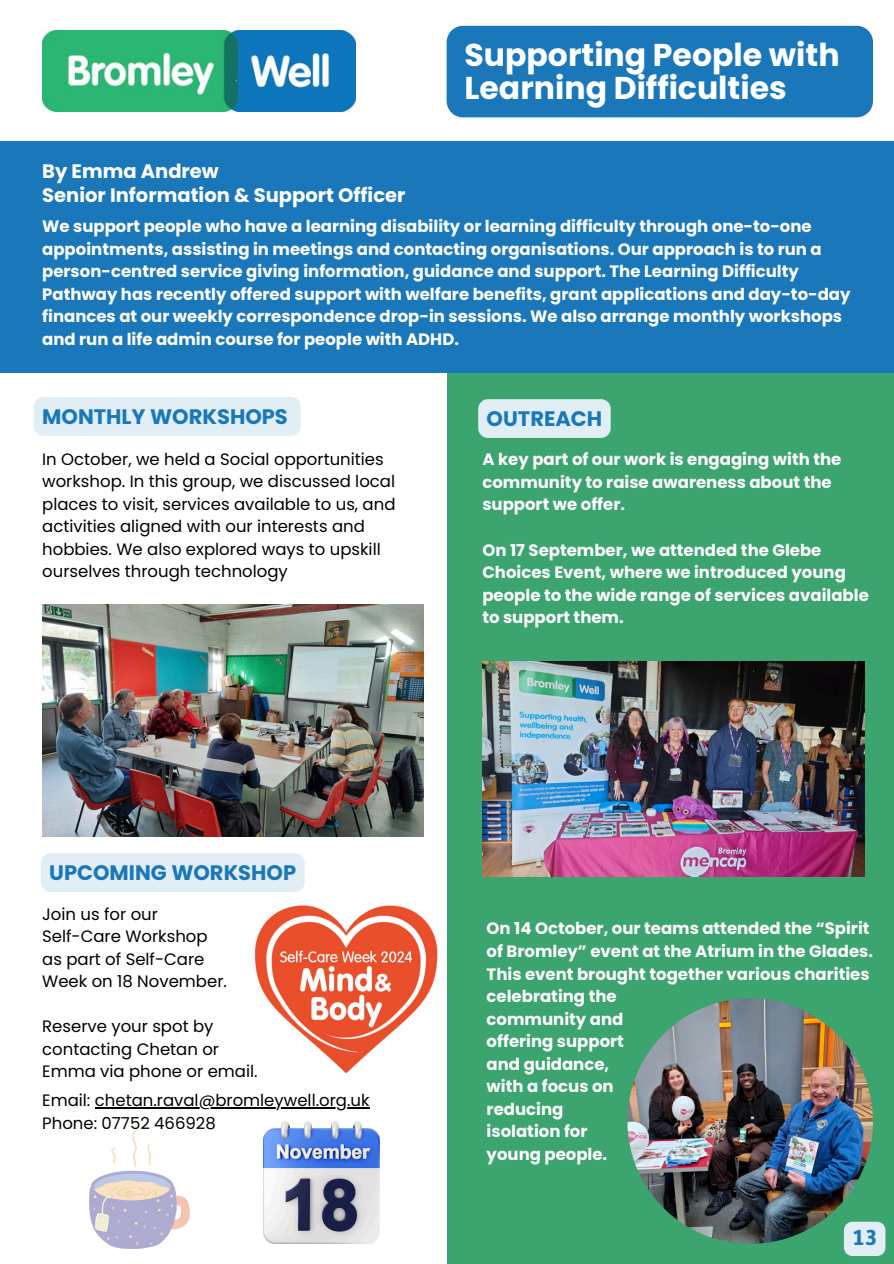
<style>
.page{position:relative;width:894px;height:1264px;background:#fff}
.page>*{position:absolute;margin:0;border:0;box-sizing:border-box;transform-origin:0 0}
.t1{font:700 31.5px/32.7px "Poppins";color:#fff}
.t2{font:700 21px "Poppins";color:#1a78ba}
.t3{font:800 21px "FS Mencap";color:#1a78ba}
.t4{font:700 19.5px/23.7px "Poppins";color:#fff}
.t5{font:700 16.5px/22.5px "Poppins";color:#fff}
.t6{font:700 16.5px/22.5px "Poppins";color:#fefefe}
.t7{font:16.5px/22.5px "Poppins";color:#000}
</style>
<div class="page">
<div style="left:446px;top:326px;width:447px;height:937px;background:#3ba46f"></div>
<div style="left:0;top:141px;width:893px;height:231px;background:#1a78ba"></div>
<img style="left:42px;top:31px;width:313px;height:81px">
<div style="left:446px;top:26px;width:426px;height:91px;background:#1a78ba"></div>
<img style="left:42px;top:604px;width:382px;height:232px">
<img style="left:254px;top:905px;width:184px;height:169px">
<img style="left:89px;top:1128px;width:100px;height:120px">
<img style="left:482px;top:662px;width:381px;height:214px">
<img style="left:627px;top:998px;width:245px;height:245px;border-radius:50%">
<img style="left:263px;top:1121px;width:116px;height:122px">
<div style="left:34px;top:397px;width:267px;height:39px;background:#e1eef6"></div>
<svg style="left:844px;top:1221px;width:41px;height:34px"></svg>
<div style="left:41px;top:853px;width:263px;height:39px;background:#e1eef6"></div>
<hr style="left:95px;top:1107px;width:274px;height:1px;background:#000">
<div style="left:478px;top:399px;width:132px;height:39px;background:#e1eef6"></div>
<p class="t4" style="left:42px;top:159px;width:365px">By Emma Andrew<br>Senior Information &amp; Support Officer</p>
<h2 class="t1" style="left:464px;top:39px;width:376px">Supporting People with<br>Learning Difficulties</h2>
<p class="t5" style="left:42px;top:215px;width:809px">We support people who have a learning disability or learning difficulty through one-to-one appointments, assisting in meetings and contacting organisations. Our approach is to run a person-centred service giving information, guidance and support. The Learning Difficulty Pathway has recently offered support with welfare benefits, grant applications and day-to-day finances at our weekly correspondence drop-in sessions. We also arrange monthly workshops and run a life admin course for people with ADHD.</p>
<p class="t2" style="left:42px;top:401px;width:247px">MONTHLY WORKSHOPS</p>
<p class="t7" style="left:42px;top:448px;width:354px">In October, we held a Social opportunities workshop. In this group, we discussed local places to visit, services available to us, and activities aligned with our interests and hobbies. We also explored ways to upskill ourselves through technology</p>
<p class="t2" style="left:486px;top:404px;width:117px">OUTREACH</p>
<p class="t6" style="left:482px;top:448px;width:360px">A key part of our work is engaging with the community to raise awareness about the support we offer.</p>
<p class="t6" style="left:482px;top:538px;width:388px">On 17 September, we attended the Glebe Choices Event, where we introduced young people to the wide range of services available to support them.</p>
<p class="t2" style="left:49px;top:857px;width:248px">UPCOMING WORKSHOP</p>
<h4 class="t7" style="left:42px;top:902px;width:117px">Join us for our</h4>
<p class="t7" style="left:42px;top:925px;width:167px">Self-Care Workshop</p>
<h4 class="t7" style="left:42px;top:947px;width:164px">as part of Self-Care</h4>
<p class="t7" style="left:42px;top:970px;width:186px">Week on 18 November.</p>
<p class="t7" style="left:42px;top:1015px;width:173px">Reserve your spot by</p>
<h2 class="t7" style="left:42px;top:1037px;width:178px">contacting Chetan or</h2>
<p class="t7" style="left:42px;top:1060px;width:217px">Emma via phone or email.</p>
<p class="t7" style="left:42px;top:1089px;width:329px">Email: chetan.raval@bromleywell.org.uk</p>
<p class="t7" style="left:42px;top:1111px;width:175px">Phone: 07752 466928</p>
<p class="t6" style="left:486px;top:917px;width:388px">On 14 October, our teams attended the “Spirit of Bromley” event at the Atrium in the Glades.<br>This event brought together various charities celebrating the<br>community and<br>offering support<br>and guidance,<br>with a focus on<br>reducing<br>isolation for<br>young people.</p>
<p class="t3" style="left:852px;top:1224px;width:26px">13</p>
</div>
